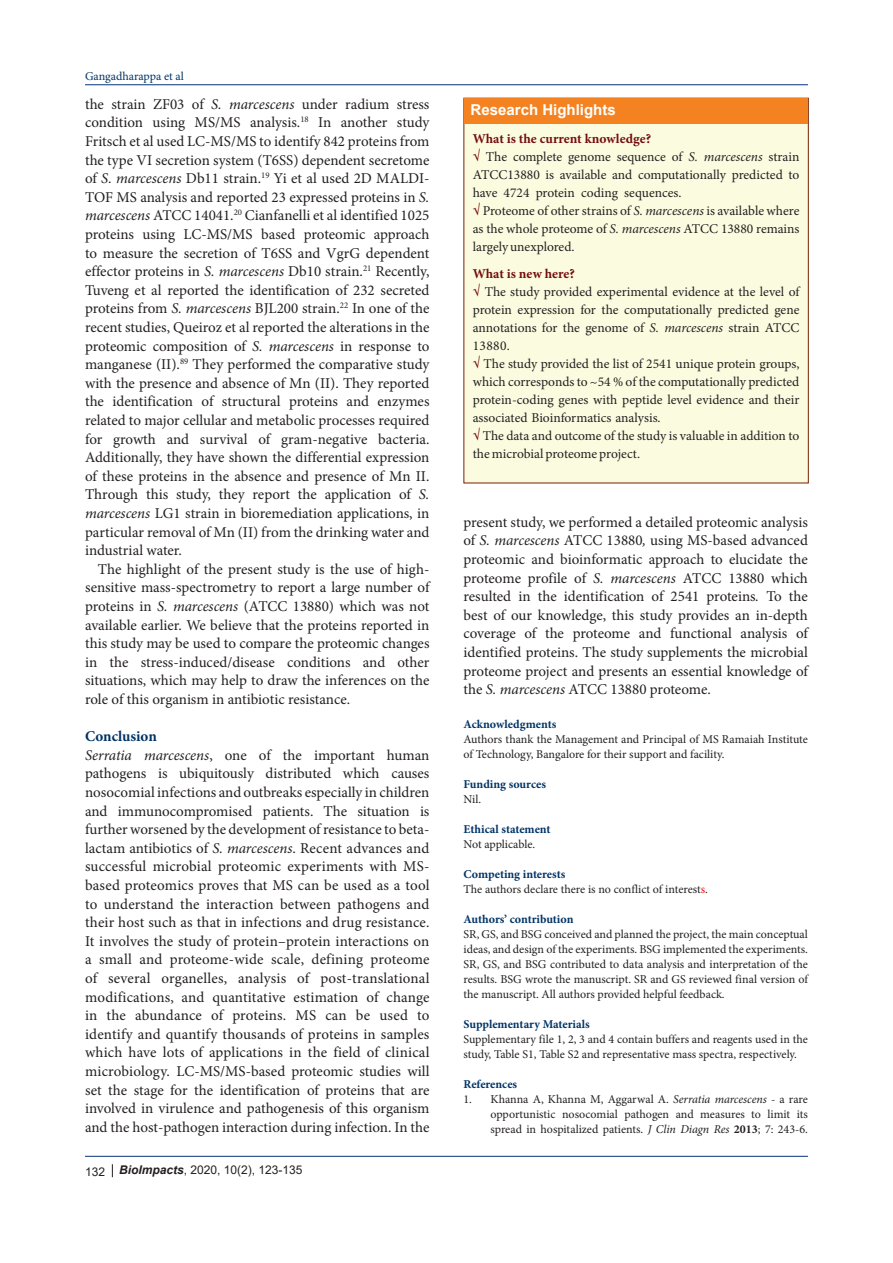
<style>
.page{position:relative;width:893px;height:1263px;background:#fff}
.page>*{position:absolute;margin:0;border:0;box-sizing:border-box;transform-origin:0 0}
.t1{font:15px/18.6px "Minion Pro";color:#231f20;text-align:justify}
.t2{font:700 15px "Arial";color:#fff}
.t3{font:700 15px "Minion Pro";color:#003264}
.BT{font:13.5px/18px "Minion Pro";letter-spacing:-.005em;color:#231f20;text-align:justify}
.BT-2{font:700 13.5px "Minion Pro";color:#730e10}
.t4{font:12px/15px "Minion Pro";letter-spacing:-.005em;color:#231f20}
.t5{font:700 12px "Minion Pro";letter-spacing:-.005em;color:#003466}
.t6{font:12px "Arial";color:#231f20}
.t7{font:12px "Minion Pro";color:#003466}
.s1{font-style:italic}
.s2{font-weight:700;font-style:italic}
.s3{font-weight:700;color:#730e10}
.s4{color:#f00}
.s5{font-weight:700}
</style>
<div class="page">
<hr style="left:85px;top:84px;width:723px;height:1px;background:#053278">
<hr style="left:85px;top:1156px;width:723px;height:1px;background:#053278">
<svg style="left:112px;top:1164px;width:1px;height:13px"></svg>
<div style="left:464px;top:98px;width:344px;height:385px;background:#fbfbe0"></div>
<div style="left:464px;top:98px;width:344px;height:25px;background:#f58220"></div>
<p class="t7" style="left:85px;top:68px;width:100px">Gangadharappa et al</p>
<p class="t1" style="left:85px;top:95px;width:346px">the strain ZF03 of <span class="s1">S. marcescens</span> under radium stress condition using MS/MS analysis.<sup>18</sup> In another study Fritsch et al used LC-MS/MS to identify 842 proteins from the type VI secretion system (T6SS) dependent secretome of <span class="s1">S. marcescens</span> Db11 strain.<sup>19</sup> Yi et al used 2D MALDI-TOF MS analysis and reported 23 expressed proteins in <span class="s1">S. marcescens</span> ATCC 14041.<sup>20</sup> Cianfanelli et al identified 1025 proteins using LC-MS/MS based proteomic approach to measure the secretion of T6SS and VgrG dependent effector proteins in <span class="s1">S. marcescens</span> Db10 strain.<sup>21</sup> Recently, Tuveng et al reported the identification of 232 secreted proteins from <span class="s1">S. marcescens</span> BJL200 strain.<sup>22</sup> In one of the recent studies, Queiroz et al reported the alterations in the proteomic composition of <span class="s1">S. marcescens</span> in response to manganese (II).<sup>89</sup> They performed the comparative study with the presence and absence of Mn (II). They reported the identification of structural proteins and enzymes related to major cellular and metabolic processes required for growth and survival of gram-negative bacteria.<br>Additionally, they have shown the differential expression of these proteins in the absence and presence of Mn II.<br>Through this study, they report the application of <span class="s1">S. marcescens</span> LG1 strain in bioremediation applications, in particular removal of Mn (II) from the drinking water and industrial water.</p>
<p class="t1" style="left:85px;top:560px;width:346px;text-indent:13px">The highlight of the present study is the use of high&shy;sensitive mass-spectrometry to report a large number of proteins in <span class="s1">S. marcescens</span> (ATCC 13880) which was not available earlier. We believe that the proteins reported in this study may be used to compare the proteomic changes in the stress-induced/disease conditions and other situations, which may help to draw the inferences on the role of this organism in antibiotic resistance.</p>
<p class="t3" style="left:85px;top:726px;width:73px">Conclusion</p>
<p class="t1" style="left:85px;top:746px;width:346px"><span class="s1">Serratia marcescens</span>, one of the important human pathogens is ubiquitously distributed which causes nosocomial infections and outbreaks especially in children and immunocompromised patients. The situation is further worsened by the development of resistance to beta&shy;lactam antibiotics of <span class="s1">S. marcescens</span>. Recent advances and successful microbial proteomic experiments with MS&shy;based proteomics proves that MS can be used as a tool to understand the interaction between pathogens and their host such as that in infections and drug resistance.<br>It involves the study of protein–protein interactions on a small and proteome-wide scale, defining proteome of several organelles, analysis of post-translational modifications, and quantitative estimation of change in the abundance of proteins. MS can be used to identify and quantify thousands of proteins in samples which have lots of applications in the field of clinical microbiology. LC-MS/MS-based proteomic studies will set the stage for the identification of proteins that are involved in virulence and pathogenesis of this organism and the host-pathogen interaction during infection. In the</p>
<p class="t6" style="left:85px;top:1162px;width:219px">132 <span class="s2">BioImpacts</span>, 2020, 10(2), 123-135</p>
<p class="t2" style="left:471px;top:99px;width:147px">Research Highlights</p>
<p class="BT-2" style="left:473px;top:130px;width:180px">What is the current knowledge?</p>
<p class="BT" style="left:473px;top:148px;width:328px"><span class="s3">√</span> The complete genome sequence of <span class="s1">S. marcescens</span> strain ATCC13880 is available and computationally predicted to have 4724 protein coding sequences.</p>
<p class="BT" style="left:473px;top:202px;width:328px"><span class="s3">√</span> Proteome of other strains of <span class="s1">S. marcescens</span> is available where as the whole proteome of <span class="s1">S. marcescens</span> ATCC 13880 remains largely unexplored.</p>
<p class="BT-2" style="left:473px;top:264px;width:104px">What is new here?</p>
<p class="BT" style="left:473px;top:283px;width:328px"><span class="s3">√</span> The study provided experimental evidence at the level of protein expression for the computationally predicted gene annotations for the genome of <span class="s1">S. marcescens</span> strain ATCC 13880.</p>
<p class="BT" style="left:473px;top:355px;width:328px"><span class="s3">√</span> The study provided the list of 2541 unique protein groups, which corresponds to ~54 % of the computationally predicted protein-coding genes with peptide level evidence and their associated Bioinformatics analysis.</p>
<p class="BT" style="left:473px;top:427px;width:328px"><span class="s3">√</span> The data and outcome of the study is valuable in addition to the microbial proteome project.</p>
<p class="t1" style="left:463px;top:513px;width:346px">present study, we performed a detailed proteomic analysis of <span class="s1">S. marcescens</span> ATCC 13880<span class="s1">,</span> using MS-based advanced proteomic and bioinformatic approach to elucidate the proteome profile of <span class="s1">S. marcescens</span> ATCC 13880 which resulted in the identification of 2541 proteins<span class="s1">.</span> To the best of our knowledge, this study provides an in-depth coverage of the proteome and functional analysis of identified proteins. The study supplements the microbial proteome project and presents an essential knowledge of the <span class="s1">S. marcescens</span> ATCC 13880 proteome.</p>
<p class="t5" style="left:463px;top:716px;width:94px">Acknowledgments</p>
<p class="t4" style="left:463px;top:732px;width:346px">Authors thank the Management and Principal of MS Ramaiah Institute of Technology, Bangalore for their support and facility.</p>
<p class="t5" style="left:463px;top:776px;width:84px">Funding sources</p>
<p class="t4" style="left:463px;top:792px;width:19px">Nil.</p>
<p class="t5" style="left:463px;top:821px;width:89px">Ethical statement</p>
<p class="t4" style="left:463px;top:837px;width:73px">Not applicable.</p>
<p class="t5" style="left:463px;top:866px;width:103px">Competing interests</p>
<p class="t4" style="left:463px;top:882px;width:246px">The authors declare there is no conflict of interest<span class="s4">s</span>.</p>
<p class="t5" style="left:463px;top:911px;width:112px">Authors’ contribution</p>
<p class="t4" style="left:463px;top:927px;width:346px;text-align:justify">SR, GS, and BSG conceived and planned the project, the main conceptual ideas, and design of the experiments. BSG implemented the experiments.<br>SR, GS, and BSG contributed to data analysis and interpretation of the results. BSG wrote the manuscript. SR and GS reviewed final version of the manuscript. All authors provided helpful feedback.</p>
<p class="t5" style="left:463px;top:1016px;width:128px">Supplementary Materials</p>
<p class="t4" style="left:463px;top:1032px;width:346px">Supplementary file 1, 2, 3 and 4 contain buffers and reagents used in the study, Table S1, Table S2 and representative mass spectra, respectively.</p>
<p class="t5" style="left:463px;top:1076px;width:55px">References</p>
<p class="t4" style="left:490px;top:1092px;width:319px;text-align:justify;text-indent:-27px">1. Khanna A, Khanna M, Aggarwal A. <span class="s1">Serratia marcescens</span> - a rare opportunistic nosocomial pathogen and measures to limit its spread in hospitalized patients. <span class="s1">J Clin Diagn Res</span> <span class="s5">2013</span>; 7: 243-6.</p>
</div>
